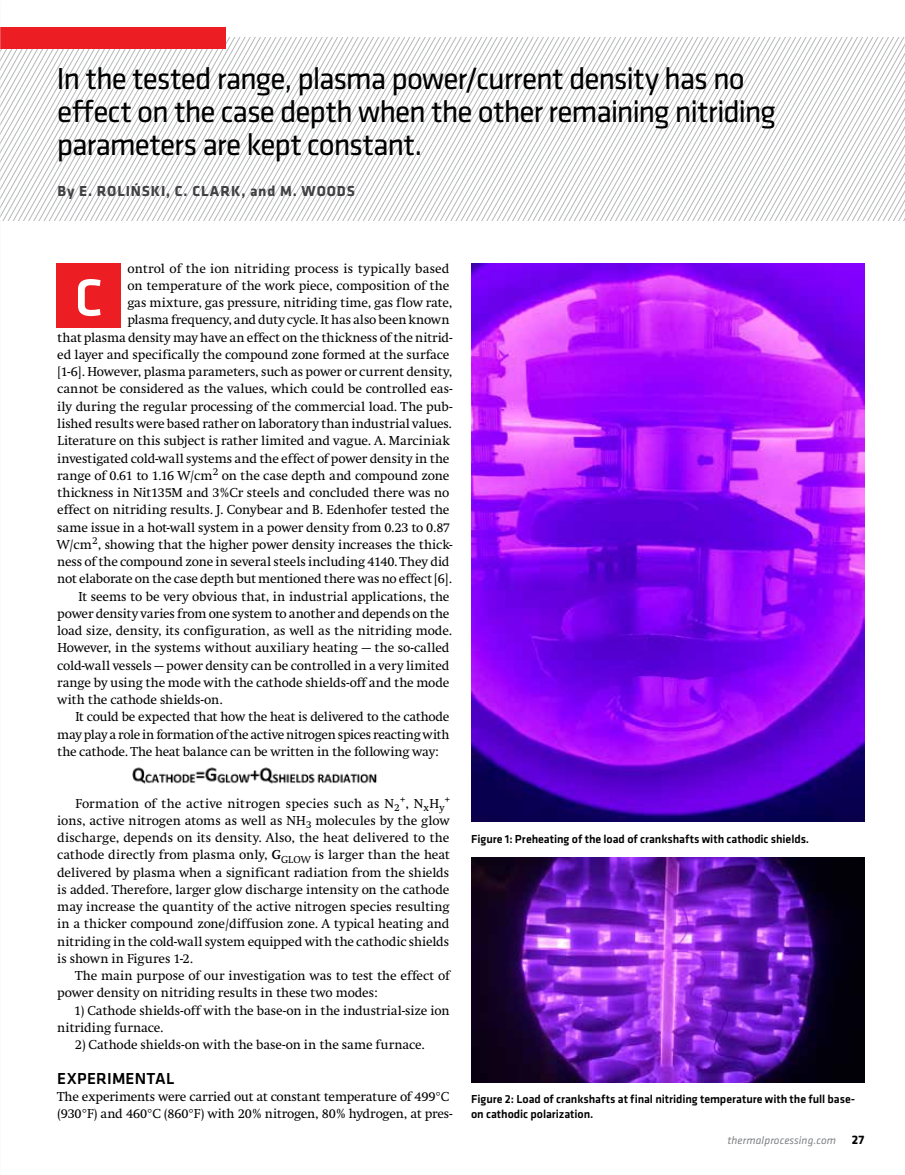
<style>
.page{position:relative;width:905px;height:1175px;background:#fff}
.page>*{position:absolute;margin:0;border:0;box-sizing:border-box;transform-origin:0 0}
.t1{font:500 54px "Klavika Basic";color:#fff}
.t2{font:31.5px/33px "Klavika Basic";letter-spacing:-.035em;color:#000}
.t3{font:500 16.5px "Klavika Basic";letter-spacing:.02em;color:#000}
.t4{font:700 15px "Klavika Basic";letter-spacing:.055em;color:#414042}
.t5{font:13.5px/17.2px "Swift";letter-spacing:-.01em;color:#000}
.t6{font:13.5px "Swift";letter-spacing:-.03em;color:#000}
.t7{font:13.5px "Swift";letter-spacing:.01em;color:#000}
.t8{font:500 12px/15px "Klavika Basic";letter-spacing:-.005em;color:#000}
.t9{font:italic 11.25px "Klavika Basic";letter-spacing:.01em;color:#808285}
.t10{font:10.5px "Swift";color:#000}
.s1{font-weight:700}
.s2{font-weight:700;font-style:normal;font-size:12.75px;color:#000}
</style>
<div class="page">
<svg style="left:0;top:38px;width:904px;height:183px"></svg>
<div style="left:0;top:27px;width:225px;height:21px;background:#ed1d24"></div>
<div style="left:57px;top:263px;width:64px;height:64px;background:#ed1d24"></div>
<img style="left:132px;top:767px;width:245px;height:17px">
<img style="left:471px;top:264px;width:393px;height:558px">
<img style="left:471px;top:857px;width:393px;height:225px">
<h2 class="t2" style="left:56px;top:61px;width:721px">In the tested range, plasma power/current density has no effect on the case depth when the other remaining nitriding parameters are kept constant.</h2>
<p class="t4" style="left:58px;top:180px;width:299px">By E. ROLIŃSKI, C. CLARK, and M. WOODS</p>
<p class="t5" style="left:127px;top:260px;width:323px">ontrol of the ion nitriding process is typically based</p>
<p class="t5" style="left:127px;top:277px;width:323px">on temperature of the work piece, composition of the</p>
<p class="t5" style="left:127px;top:294px;width:326px">gas mixture, gas pressure, nitriding time, gas flow rate,</p>
<p class="t5" style="left:127px;top:312px;width:323px">plasma frequency, and duty cycle. It has also been known</p>
<p class="t5" style="left:57px;top:329px;width:396px">that plasma density may have an effect on the thickness of the nitrid-</p>
<p class="t5" style="left:57px;top:346px;width:393px">ed layer and specifically the compound zone formed at the surface</p>
<p class="t5" style="left:57px;top:363px;width:396px">[1-6]. However, plasma parameters, such as power or current density,</p>
<p class="t5" style="left:57px;top:381px;width:396px">cannot be considered as the values, which could be controlled eas-</p>
<p class="t5" style="left:57px;top:398px;width:396px">ily during the regular processing of the commercial load. The pub-</p>
<p class="t5" style="left:57px;top:415px;width:396px">lished results were based rather on laboratory than industrial values.</p>
<p class="t5" style="left:57px;top:432px;width:394px">Literature on this subject is rather limited and vague. A. Marciniak</p>
<p class="t5" style="left:57px;top:450px;width:393px">investigated cold-wall systems and the effect of power density in the</p>
<p class="t5" style="left:57px;top:467px;width:393px">range of 0.61 to 1.16 W/cm<sup>2</sup> on the case depth and compound zone</p>
<p class="t5" style="left:57px;top:484px;width:393px">thickness in Nit135M and 3%Cr steels and concluded there was no</p>
<p class="t5" style="left:57px;top:501px;width:393px">effect on nitriding results. J. Conybear and B. Edenhofer tested the</p>
<p class="t5" style="left:57px;top:519px;width:394px">same issue in a hot-wall system in a power density from 0.23 to 0.87</p>
<p class="t5" style="left:57px;top:536px;width:397px">W/cm<sup>2</sup>, showing that the higher power density increases the thick-</p>
<p class="t5" style="left:57px;top:553px;width:394px">ness of the compound zone in several steels including 4140. They did</p>
<p class="t5" style="left:57px;top:570px;width:396px">not elaborate on the case depth but mentioned there was no effect [6].</p>
<p class="t5" style="left:78px;top:588px;width:372px">It seems to be very obvious that, in industrial applications, the</p>
<p class="t5" style="left:57px;top:605px;width:393px">power density varies from one system to another and depends on the</p>
<p class="t5" style="left:57px;top:622px;width:396px">load size, density, its configuration, as well as the nitriding mode.</p>
<p class="t5" style="left:57px;top:639px;width:394px">However, in the systems without auxiliary heating — the so-called</p>
<p class="t5" style="left:57px;top:657px;width:394px">cold-wall vessels — power density can be controlled in a very limited</p>
<p class="t5" style="left:57px;top:674px;width:393px">range by using the mode with the cathode shields-off and the mode</p>
<p class="t5" style="left:57px;top:691px;width:167px">with the cathode shields-on.</p>
<p class="t5" style="left:75px;top:708px;width:375px">It could be expected that how the heat is delivered to the cathode</p>
<p class="t6" style="left:57px;top:727px;width:394px">may play a role in formation of the active nitrogen spices reacting with</p>
<p class="t5" style="left:57px;top:743px;width:382px">the cathode. The heat balance can be written in the following way:</p>
<p class="t7" style="left:75px;top:796px;width:326px">Formation of the active nitrogen species such as N<sub>2</sub></p>
<p class="t10" style="left:400px;top:802px;width:46px">+<sup>,</sup> <sup>N</sup>x<sup>H</sup>y</p>
<p class="t10" style="left:445px;top:793px;width:7px">+</p>
<p class="t5" style="left:57px;top:812px;width:394px;text-align:justify">ions, active nitrogen atoms as well as NH<sub>3</sub> molecules by the glow discharge, depends on its density. Also, the heat delivered to the cathode directly from plasma only, <span class="s1">G</span><sub>GLOW</sub> is larger than the heat delivered by plasma when a significant radiation from the shields is added. Therefore, larger glow discharge intensity on the cathode may increase the quantity of the active nitrogen species resulting in a thicker compound zone/diffusion zone. A typical heating and nitriding in the cold-wall system equipped with the cathodic shields is shown in Figures 1-2.</p>
<p class="t5" style="left:57px;top:967px;width:394px;text-indent:18px">The main purpose of our investigation was to test the effect of power density on nitriding results in these two modes:</p>
<p class="t5" style="left:57px;top:1002px;width:394px;text-indent:17px">1) Cathode shields-off with the base-on in the industrial-size ion nitriding furnace.</p>
<p class="t5" style="left:75px;top:1036px;width:351px">2) Cathode shields-on with the base-on in the same furnace.</p>
<p class="t3" style="left:57px;top:1067px;width:119px">EXPERIMENTAL</p>
<p class="t5" style="left:57px;top:1088px;width:396px">The experiments were carried out at constant temperature of 499°C (930°F) and 460°C (860°F) with 20% nitrogen, 80% hydrogen, at pres-</p>
<h1 class="t1" style="left:75px;top:261px;width:30px">C</h1>
<p class="t8" style="left:471px;top:831px;width:339px">Figure 1: Preheating of the load of crankshafts with cathodic shields.</p>
<p class="t8" style="left:471px;top:1091px;width:386px">Figure 2: Load of crankshafts at final nitriding temperature with the full base&shy;on cathodic polarization.</p>
<p class="t9" style="left:727px;top:1133px;width:138px">thermalprocessing.com <span class="s2">27</span></p>
</div>
